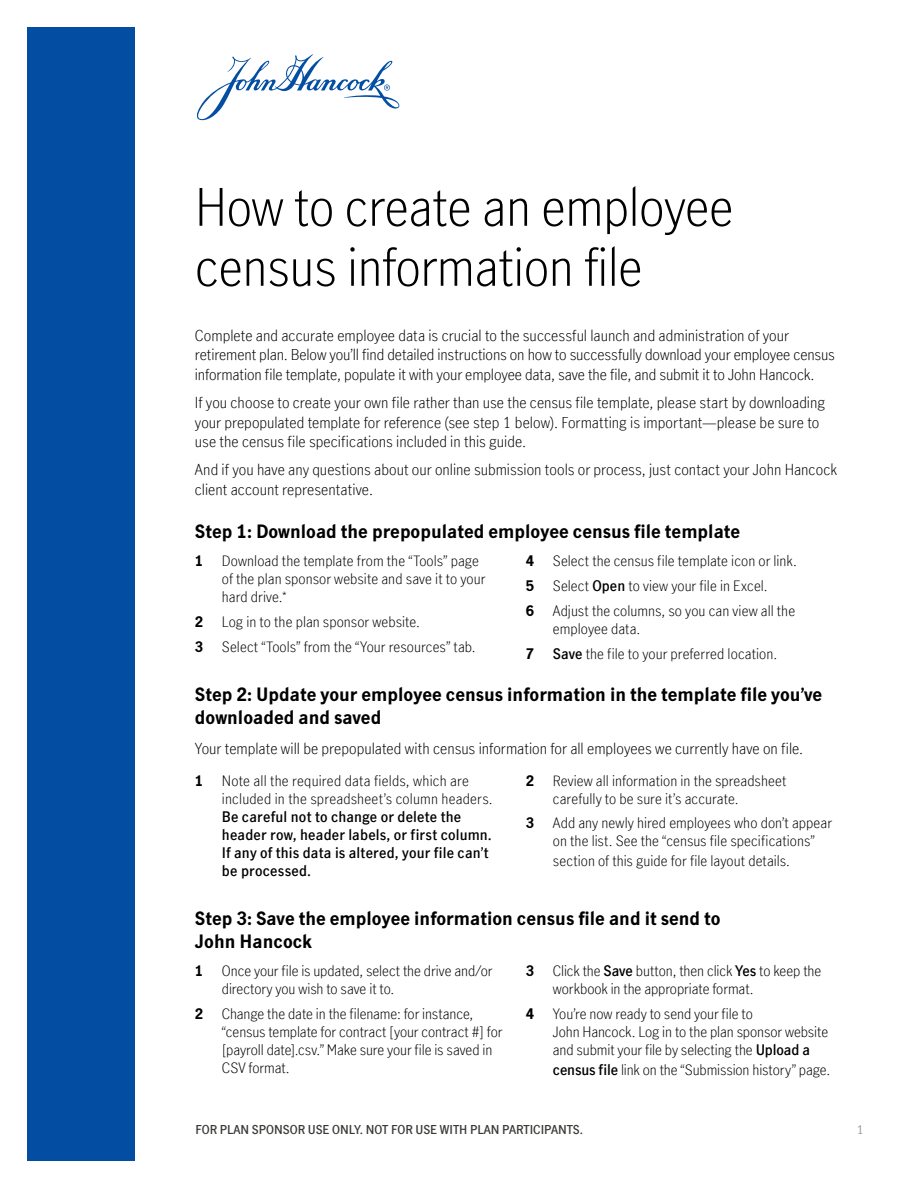
<style>
.page{position:relative;width:918px;height:1188px;background:#fff}
.page>*{position:absolute;margin:0;border:0;box-sizing:border-box;transform-origin:0 0}
.t1{font:300 51px/60px "Manulife JH Sans Optimized";letter-spacing:-.01em;color:#000}
.t2{font:700 18px/22.5px "Manulife JH Sans Optimized";color:#000}
.t3{font:300 15px/19.5px "Manulife JH Sans Optimized";color:#000}
.t4{font:300 14.25px/18px "Manulife JH Sans Optimized";color:#000}
.t5{font:600 14.25px/18px "Manulife JH Sans Optimized";letter-spacing:.015em;color:#000}
.t6{font:700 14.25px "Manulife JH Sans Optimized";color:#000}
.t7{font:600 12px "Manulife JH Sans Optimized";color:#393a36}
.t8{font:12px "Manulife JH Sans Optimized";color:#939598}
.s1{font-weight:600}
</style>
<div class="page">
<svg style="left:197px;top:54px;width:202px;height:66px"></svg>
<div style="left:27px;top:27px;width:108px;height:1134px;background:#034ea2"></div>
<h1 class="t1" style="left:195px;top:175px;width:540px">How to create an employee census information file</h1>
<p class="t3" style="left:195px;top:325px;width:641px">Complete and accurate employee data is crucial to the successful launch and administration of your retirement plan. Below you’ll find detailed instructions on how to successfully download your employee census information file template, populate it with your employee data, save the file, and submit it to John Hancock.</p>
<p class="t3" style="left:195px;top:392px;width:632px">If you choose to create your own file rather than use the census file template, please start by downloading your prepopulated template for reference (see step 1 below). Formatting is important—please be sure to use the census file specifications included in this guide.</p>
<p class="t3" style="left:195px;top:459px;width:644px">And if you have any questions about our online submission tools or process, just contact your John Hancock client account representative.</p>
<p class="t2" style="left:195px;top:519px;width:547px">Step 1: Download the prepopulated employee census file template</p>
<p class="t6" style="left:195px;top:551px;width:10px">1</p>
<p class="t4" style="left:222px;top:552px;width:265px">Download the template from the “Tools” page of the plan sponsor website and save it to your hard drive.*</p>
<p class="t6" style="left:195px;top:612px;width:10px">2</p>
<p class="t4" style="left:222px;top:612px;width:200px">Log in to the plan sponsor website.</p>
<p class="t6" style="left:195px;top:637px;width:10px">3</p>
<p class="t4" style="left:222px;top:637px;width:255px">Select “Tools” from the “Your resources” tab.</p>
<p class="t6" style="left:526px;top:551px;width:10px">4</p>
<p class="t4" style="left:553px;top:552px;width:245px">Select the census file template icon or link.</p>
<p class="t6" style="left:526px;top:576px;width:10px">5</p>
<p class="t4" style="left:553px;top:576px;width:216px">Select <span class="s1">Open</span> to view your file in Excel.</p>
<p class="t6" style="left:526px;top:601px;width:10px">6</p>
<p class="t4" style="left:553px;top:601px;width:244px">Adjust the columns, so you can view all the employee data.</p>
<p class="t6" style="left:526px;top:644px;width:10px">7</p>
<p class="t4" style="left:553px;top:644px;width:226px"><span class="s1">Save</span> the file to your preferred location.</p>
<p class="t2" style="left:195px;top:683px;width:629px">Step 2: Update your employee census information in the template file you’ve downloaded and saved</p>
<p class="t3" style="left:195px;top:738px;width:610px">Your template will be prepopulated with census information for all employees we currently have on file.</p>
<p class="t6" style="left:195px;top:771px;width:10px">1</p>
<p class="t4" style="left:222px;top:771px;width:272px">Note all the required data fields, which are included in the spreadsheet’s column headers.</p>
<p class="t5" style="left:222px;top:807px;width:271px">Be careful not to change or delete the header row, header labels, or first column.<br>If any of this data is altered, your file can’t be processed.</p>
<p class="t6" style="left:526px;top:771px;width:10px">2</p>
<p class="t4" style="left:553px;top:771px;width:235px">Review all information in the spreadsheet carefully to be sure it’s accurate.</p>
<p class="t6" style="left:526px;top:813px;width:10px">3</p>
<p class="t4" style="left:553px;top:814px;width:281px">Add any newly hired employees who don’t appear on the list. See the “census file specifications”</p>
<p class="t4" style="left:553px;top:851px;width:239px">section of this guide for file layout details.</p>
<p class="t2" style="left:195px;top:907px;width:527px">Step 3: Save the employee information census file and it send to<br>John Hancock</p>
<p class="t6" style="left:195px;top:961px;width:10px">1</p>
<p class="t4" style="left:222px;top:962px;width:272px">Once your file is updated, select the drive and/or directory you wish to save it to.</p>
<p class="t6" style="left:195px;top:1004px;width:10px">2</p>
<p class="t4" style="left:222px;top:1004px;width:282px">Change the date in the filename: for instance, “census template for contract [your contract #] for [payroll date].csv.” Make sure your file is saved in CSV format.</p>
<p class="t6" style="left:526px;top:961px;width:10px">3</p>
<p class="t4" style="left:553px;top:962px;width:270px">Click the <span class="s1">Save</span> button, then click <span class="s1">Yes</span> to keep the workbook in the appropriate format.</p>
<p class="t6" style="left:526px;top:1004px;width:10px">4</p>
<p class="t4" style="left:553px;top:1004px;width:277px">You’re now ready to send your file to<br>John Hancock. Log in to the plan sponsor website and submit your file by selecting the <span class="s1">Upload a</span></p>
<p class="t4" style="left:553px;top:1060px;width:279px"><span class="s1">census file</span> link on the “Submission history” page.</p>
<p class="t7" style="left:195px;top:1121px;width:389px">FOR PLAN SPONSOR USE ONLY. NOT FOR USE WITH PLAN PARTICIPANTS.</p>
<p class="t8" style="left:857px;top:1121px;width:9px">1</p>
</div>
